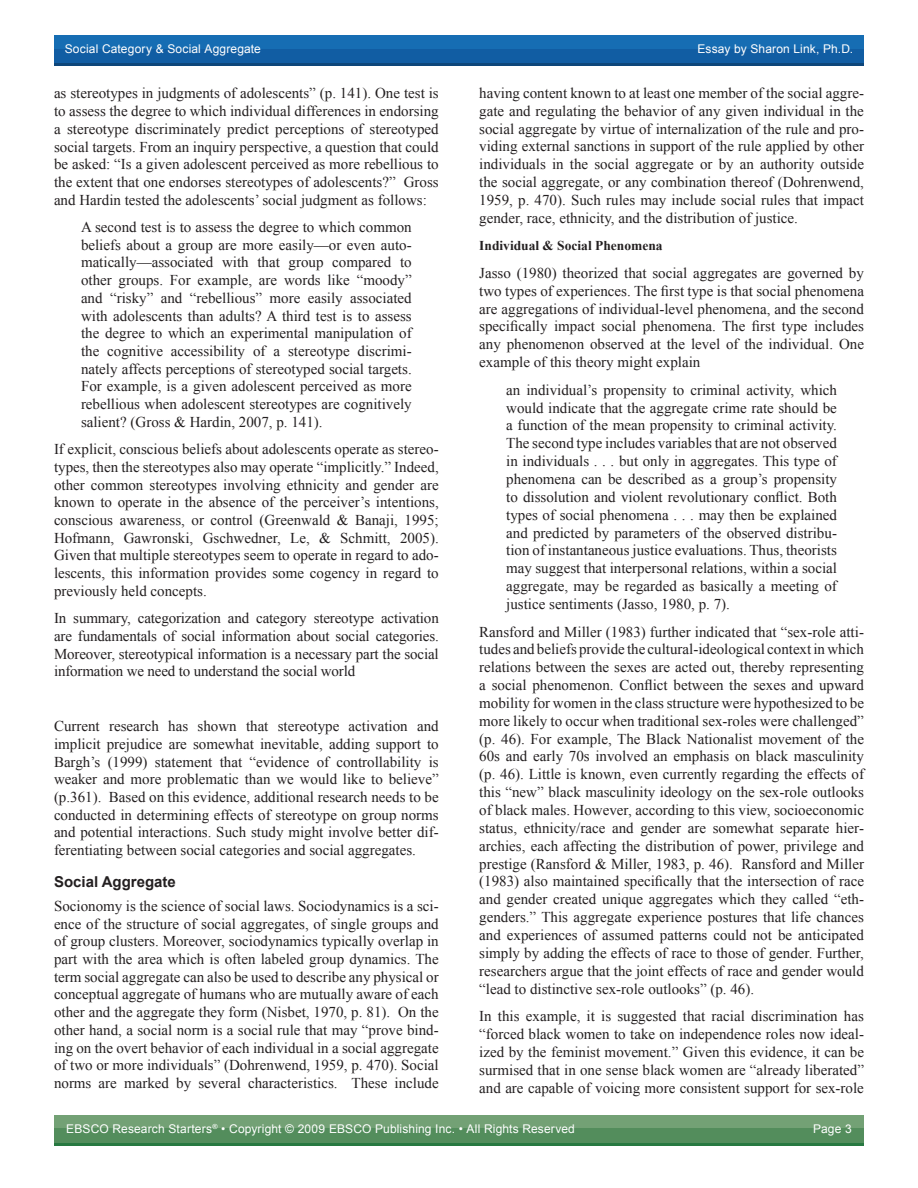
<style>
.page{position:relative;width:918px;height:1188px;background:#fff}
.page>*{position:absolute;margin:0;border:0;box-sizing:border-box;transform-origin:0 0}
.Body_Text{font:15px/17.9px "Times New Roman";color:#231f20;text-align:justify}
.Body_Text_Subheader{font:700 15px "Arial";color:#231f20}
.Body_Text-2{font:700 13.5px "Times New Roman";color:#231f20}
.t1{font:12px "Arial";letter-spacing:.01em;color:#fff}
</style>
<div class="page">
<div style="left:54px;top:36px;width:810px;height:14px;background:#166db3"></div>
<div style="left:54px;top:49px;width:810px;height:14px;background:#115da3"></div>
<hr style="left:54px;top:63px;width:810px;height:3px;background:#0d467a">
<div style="left:54px;top:1115px;width:810px;height:15px;background:#73a175"></div>
<div style="left:54px;top:1129px;width:810px;height:14px;background:#538d5c"></div>
<hr style="left:54px;top:1143px;width:810px;height:3px;background:#277941">
<p class="t1" style="left:65px;top:41px;width:198px">Social Category &amp; Social Aggregate</p>
<p class="t1" style="left:697px;top:41px;width:157px">Essay by Sharon Link, Ph.D.</p>
<p class="Body_Text" style="left:54px;top:84px;width:386px">as stereotypes in judgments of adolescents” (p. 141). One test is to assess the degree to which individual differences in endorsing a stereotype discriminately predict perceptions of stereotyped social targets. From an inquiry perspective, a question that could be asked: “Is a given adolescent perceived as more rebellious to the extent that one endorses stereotypes of adolescents?” Gross and Hardin tested the adolescents’ social judgment as follows:</p>
<p class="Body_Text" style="left:81px;top:218px;width:332px">A second test is to assess the degree to which common beliefs about a group are more easily—or even auto&shy;matically—associated with that group compared to other groups. For example, are words like “moody” and “risky” and “rebellious” more easily associated with adolescents than adults? A third test is to assess the degree to which an experimental manipulation of the cognitive accessibility of a stereotype discrimi&shy;nately affects perceptions of stereotyped social targets.<br>For example, is a given adolescent perceived as more rebellious when adolescent stereotypes are cognitively salient? (Gross &amp; Hardin, 2007, p. 141).</p>
<p class="Body_Text" style="left:54px;top:440px;width:386px">If explicit, conscious beliefs about adolescents operate as stereo&shy;types, then the stereotypes also may operate “implicitly.” Indeed, other common stereotypes involving ethnicity and gender are known to operate in the absence of the perceiver’s intentions, conscious awareness, or control (Greenwald &amp; Banaji, 1995; Hofmann, Gawronski, Gschwedner, Le, &amp; Schmitt, 2005).<br>Given that multiple stereotypes seem to operate in regard to ado&shy;lescents, this information provides some cogency in regard to previously held concepts.</p>
<p class="Body_Text" style="left:54px;top:609px;width:386px">In summary, categorization and category stereotype activation are fundamentals of social information about social categories.<br>Moreover, stereotypical information is a necessary part the social information we need to understand the social world</p>
<p class="Body_Text" style="left:54px;top:717px;width:386px">Current research has shown that stereotype activation and implicit prejudice are somewhat inevitable, adding support to Bargh’s (1999) statement that “evidence of controllability is weaker and more problematic than we would like to believe” (p.361). Based on this evidence, additional research needs to be conducted in determining effects of stereotype on group norms and potential interactions. Such study might involve better dif&shy;ferentiating between social categories and social aggregates.</p>
<p class="Body_Text_Subheader" style="left:54px;top:872px;width:123px">Social Aggregate</p>
<p class="Body_Text" style="left:54px;top:897px;width:386px">Socionomy is the science of social laws. Sociodynamics is a sci&shy;ence of the structure of social aggregates, of single groups and of group clusters. Moreover, sociodynamics typically overlap in part with the area which is often labeled group dynamics. The term social aggregate can also be used to describe any physical or conceptual aggregate of humans who are mutually aware of each other and the aggregate they form (Nisbet, 1970, p. 81). On the other hand, a social norm is a social rule that may “prove bind&shy;ing on the overt behavior of each individual in a social aggregate of two or more individuals” (Dohrenwend, 1959, p. 470). Social norms are marked by several characteristics. These include</p>
<p class="Body_Text" style="left:479px;top:84px;width:386px">having content known to at least one member of the social aggre&shy;gate and regulating the behavior of any given individual in the social aggregate by virtue of internalization of the rule and pro&shy;viding external sanctions in support of the rule applied by other individuals in the social aggregate or by an authority outside the social aggregate, or any combination thereof (Dohrenwend, 1959, p. 470). Such rules may include social rules that impact gender, race, ethnicity, and the distribution of justice.</p>
<p class="Body_Text-2" style="left:479px;top:237px;width:185px">Individual &amp; Social Phenomena</p>
<p class="Body_Text" style="left:479px;top:264px;width:386px">Jasso (1980) theorized that social aggregates are governed by two types of experiences. The first type is that social phenomena are aggregations of individual-level phenomena, and the second specifically impact social phenomena. The first type includes any phenomenon observed at the level of the individual. One example of this theory might explain</p>
<p class="Body_Text" style="left:506px;top:381px;width:332px">an individual’s propensity to criminal activity, which would indicate that the aggregate crime rate should be a function of the mean propensity to criminal activity.<br>The second type includes variables that are not observed in individuals . . . but only in aggregates. This type of phenomena can be described as a group’s propensity to dissolution and violent revolutionary conflict. Both types of social phenomena . . . may then be explained and predicted by parameters of the observed distribu&shy;tion of instantaneous justice evaluations. Thus, theorists may suggest that interpersonal relations, within a social aggregate, may be regarded as basically a meeting of justice sentiments (Jasso, 1980, p. 7).</p>
<p class="Body_Text" style="left:479px;top:622px;width:386px">Ransford and Miller (1983) further indicated that “sex-role atti&shy;tudes and beliefs provide the cultural-ideological context in which relations between the sexes are acted out, thereby representing a social phenomenon. Conflict between the sexes and upward mobility for women in the class structure were hypothesized to be more likely to occur when traditional sex-roles were challenged” (p. 46). For example, The Black Nationalist movement of the 60s and early 70s involved an emphasis on black masculinity (p. 46). Little is known, even currently regarding the effects of this “new” black masculinity ideology on the sex-role outlooks of black males. However, according to this view, socioeconomic status, ethnicity/race and gender are somewhat separate hier&shy;archies, each affecting the distribution of power, privilege and prestige (Ransford &amp; Miller, 1983, p. 46). Ransford and Miller (1983) also maintained specifically that the intersection of race and gender created unique aggregates which they called “eth&shy;genders.” This aggregate experience postures that life chances and experiences of assumed patterns could not be anticipated simply by adding the effects of race to those of gender. Further, researchers argue that the joint effects of race and gender would “lead to distinctive sex-role outlooks” (p. 46).</p>
<p class="Body_Text" style="left:479px;top:1007px;width:386px">In this example, it is suggested that racial discrimination has “forced black women to take on independence roles now ideal&shy;ized by the feminist movement.” Given this evidence, it can be surmised that in one sense black women are “already liberated” and are capable of voicing more consistent support for sex-role</p>
<p class="t1" style="left:66px;top:1121px;width:510px">EBSCO Research Starters<sup>®</sup> • Copyright © 2009 EBSCO Publishing Inc. • All Rights Reserved</p>
<p class="t1" style="left:813px;top:1121px;width:40px">Page 3</p>
</div>
